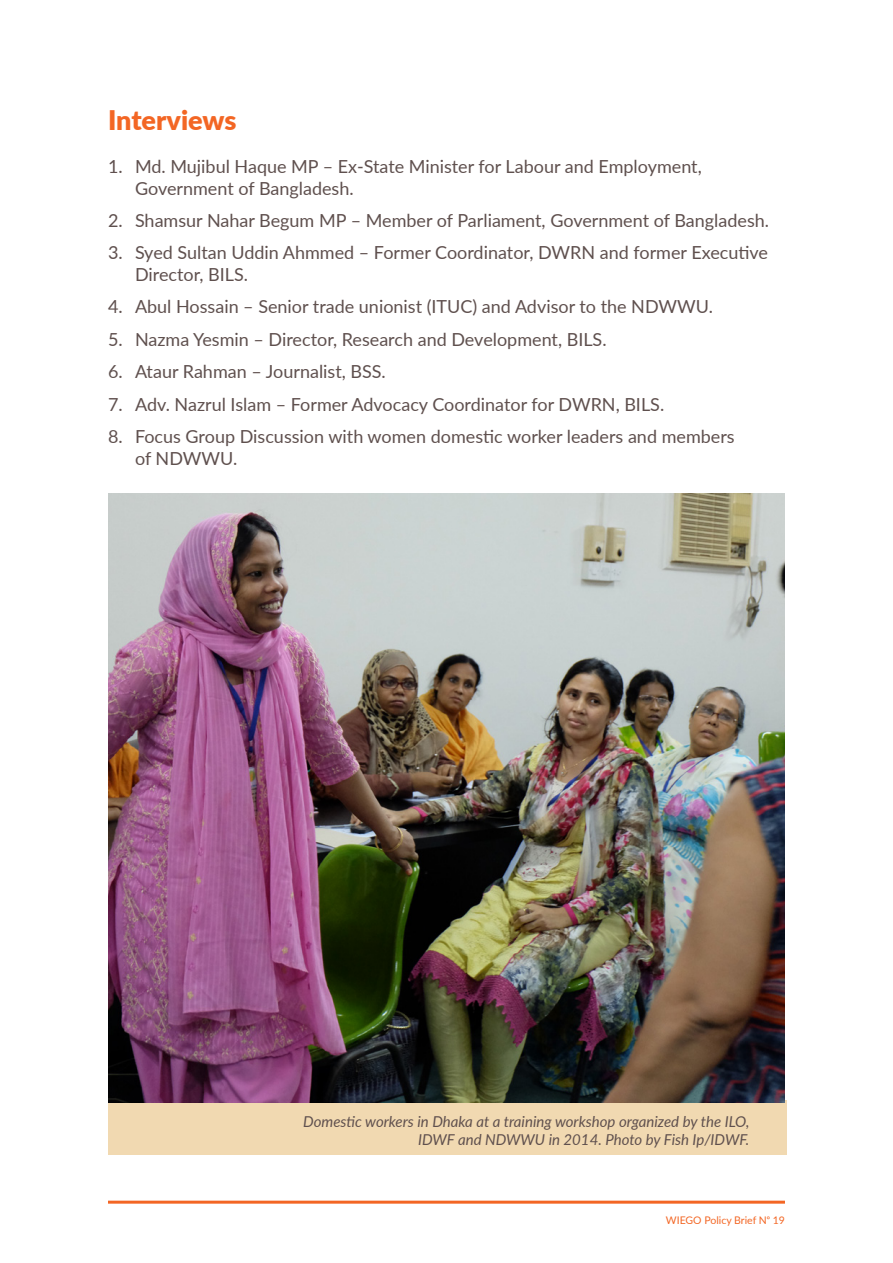
<style>
.page{position:relative;width:893px;height:1263px;background:#fff}
.page>*{position:absolute;margin:0;border:0;box-sizing:border-box;transform-origin:0 0}
.Heading_1{font:900 27px "Lato";letter-spacing:-.005em;color:#f36624}
.t1{font:18px/21.6px "Lato";color:#5f504e}
.Paragraph{font:italic 15px/18px "Lato";color:#5f504e;text-align:right}
.Paragraph-2{font:10.5px "Lato";color:#f36624}
</style>
<div class="page">
<div style="left:108px;top:1100px;width:679px;height:55px;background:#f1d9b1"></div>
<img style="left:108px;top:493px;width:677px;height:609px">
<hr style="left:108px;top:1201px;width:677px;height:3px;background:#f36624">
<p class="Heading_1" style="left:108px;top:100px;width:130px">Interviews</p>
<p class="t1" style="left:135px;top:155px;width:568px;text-indent:-27px">1. Md. Mujibul Haque MP – Ex-State Minister for Labour and Employment,<br>Government of Bangladesh.</p>
<p class="t1" style="left:108px;top:209px;width:663px">2. Shamsur Nahar Begum MP – Member of Parliament, Government of Bangladesh.</p>
<p class="t1" style="left:135px;top:241px;width:635px;text-indent:-27px">3. Syed Sultan Uddin Ahmmed – Former Coordinator, DWRN and former Executive<br>Director, BILS.</p>
<p class="t1" style="left:108px;top:295px;width:606px">4. Abul Hossain – Senior trade unionist (ITUC) and Advisor to the NDWWU.</p>
<p class="t1" style="left:108px;top:328px;width:500px">5. Nazma Yesmin – Director, Research and Development, BILS.</p>
<p class="t1" style="left:108px;top:360px;width:279px">6. Ataur Rahman – Journalist, BSS.</p>
<p class="t1" style="left:108px;top:392px;width:558px">7. Adv. Nazrul Islam – Former Advocacy Coordinator for DWRN, BILS.</p>
<p class="t1" style="left:135px;top:425px;width:601px;text-indent:-27px">8. Focus Group Discussion with women domestic worker leaders and members of NDWWU.</p>
<p class="Paragraph" style="left:303px;top:1112px;width:448px">Domestic workers in Dhaka at a training workshop organized by the ILO,<br>IDWF and NDWWU in 2014. Photo by Fish Ip/IDWF.</p>
<p class="Paragraph-2" style="left:666px;top:1212px;width:121px">WIEGO Policy Brief No 19</p>
</div>
